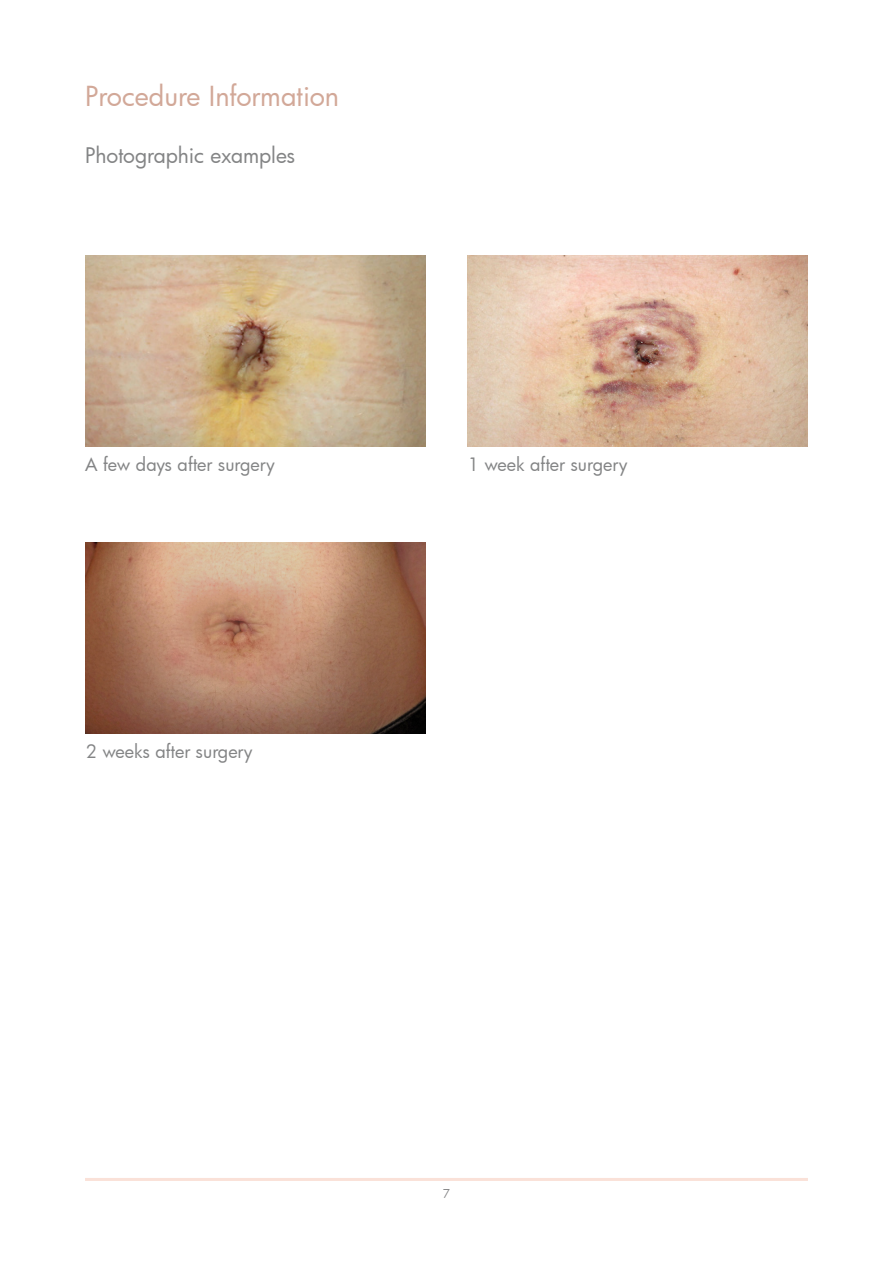
<style>
.page{position:relative;width:893px;height:1263px;background:#fff}
.page>*{position:absolute;margin:0;border:0;box-sizing:border-box;transform-origin:0 0}
.t1{font:27px "Futura";color:#d2a898}
.t2{font:21px "Futura";letter-spacing:-.005em;color:#838485}
.t3{font:18px "Futura";color:#838485}
.t4{font:12px "Futura";color:#838485}
</style>
<div class="page">
<hr style="left:85px;top:1178px;width:723px;height:3px;background:#fae1d8">
<img style="left:85px;top:255px;width:340px;height:191px">
<img style="left:468px;top:255px;width:340px;height:191px">
<img style="left:86px;top:542px;width:340px;height:191px">
<p class="t1" style="left:85px;top:77px;width:256px">Procedure Information</p>
<p class="t2" style="left:85px;top:141px;width:212px">Photographic examples</p>
<p class="t3" style="left:85px;top:452px;width:192px">A few days after surgery</p>
<p class="t3" style="left:468px;top:452px;width:161px">1 week after surgery</p>
<p class="t3" style="left:86px;top:739px;width:169px">2 weeks after surgery</p>
<p class="t4" style="left:443px;top:1185px;width:9px">7</p>
</div>
